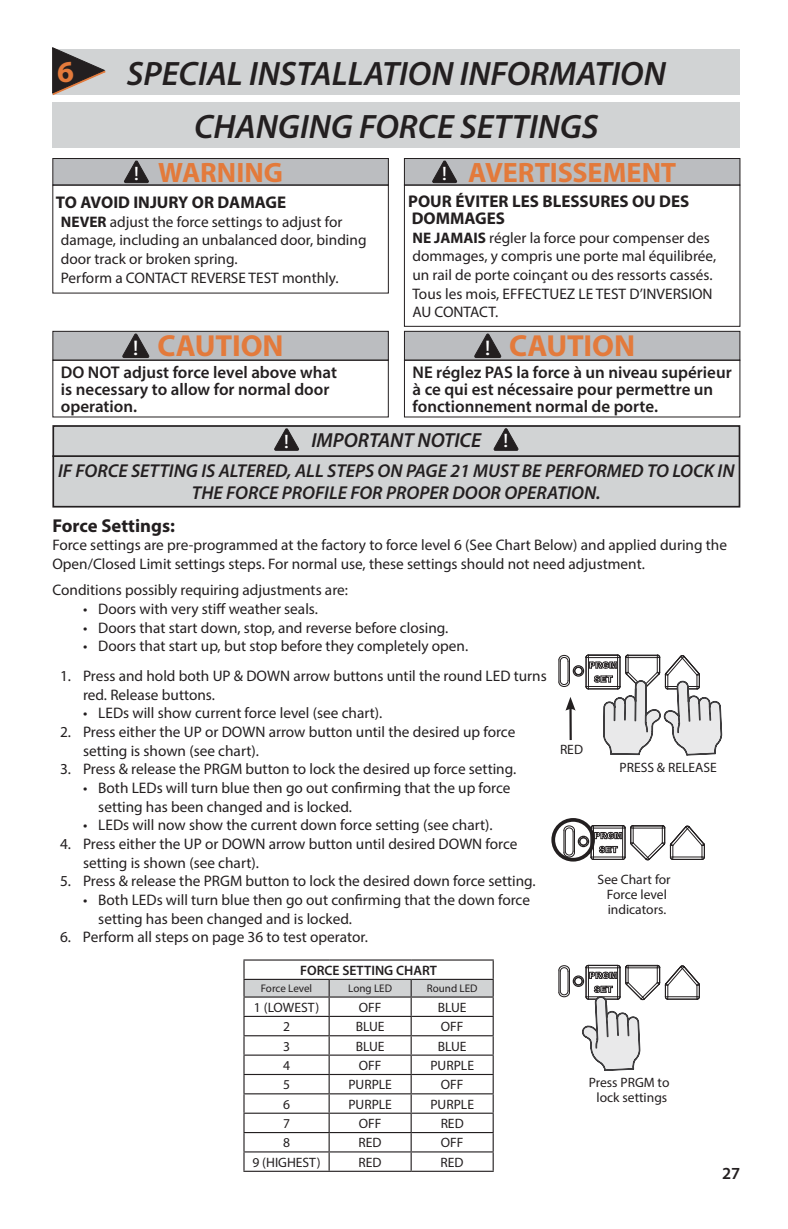
<style>
.page{position:relative;width:788px;height:1229px;background:#fff}
.page>*{position:absolute;margin:0;border:0;box-sizing:border-box;transform-origin:0 0}
.t1{font:italic 600 33.95px "Myriad Pro";color:#231f20}
.t2{font:700 30.62px "Myriad Pro";letter-spacing:-.005em;color:#e37a3b}
.t3{font:700 28.18px "Myriad Pro";letter-spacing:-.005em;color:#e37a3b}
.t4{font:italic 600 20.3px "Myriad Pro";color:#231f20}
.t5{font:19.6px "Myriad Pro";color:#fff;scale:1.2 1}
.t6{font:italic 600 18.72px/22.1px "Myriad Pro";color:#231f20;text-align:center}
.t7{font:700 18.72px "Myriad Pro";color:#231f20}
.t8{font:600 16.97px/17px "Myriad Pro";color:#231f20}
.t9{font:700 16.97px/17px "Myriad Pro";color:#231f20}
.t10{font:15.22px/18.7px "Myriad Pro";color:#231f20}
.t11{font:13.65px/15.2px "Myriad Pro";color:#231f20;text-align:center}
.t12{font:600 13.65px "Myriad Pro";color:#231f20}
.t13{font:11.03px "Myriad Pro";color:#231f20}
.s1{font-weight:400;font-size:19.6px;color:#fff}
.s2{font-weight:700}
.s3{font-weight:400;font-size:21.18px;color:#fff}
</style>
<div class="page">
<div style="left:52px;top:49px;width:688px;height:46px;background:#d1d3d4"></div>
<svg style="left:52px;top:47px;width:53px;height:48px"></svg>
<hr style="left:243px;top:959px;width:86px;height:1px;background:#231f20">
<hr style="left:329px;top:959px;width:82px;height:1px;background:#231f20">
<hr style="left:411px;top:959px;width:82px;height:1px;background:#231f20">
<svg style="left:243px;top:960px;width:250px;height:210px"></svg>
<hr style="left:243px;top:1170px;width:168px;height:1px;background:#231f20">
<hr style="left:411px;top:1170px;width:82px;height:1px;background:#231f20">
<div style="left:53px;top:331px;width:335px;height:29px;background:#bbbdc0"></div>
<div style="left:52px;top:331px;width:337px;height:29px;border:1px solid #231f20"></div>
<svg style="left:122px;top:334px;width:27px;height:24px"></svg>
<div style="left:52px;top:360px;width:337px;height:57px;border:1px solid #231f20"></div>
<div style="left:404px;top:331px;width:335px;height:29px;background:#bbbdc0"></div>
<div style="left:404px;top:331px;width:336px;height:29px;border:1px solid #231f20"></div>
<svg style="left:474px;top:334px;width:27px;height:24px"></svg>
<div style="left:404px;top:360px;width:336px;height:57px;border:1px solid #231f20"></div>
<div style="left:52px;top:102px;width:688px;height:46px;background:#d1d3d4"></div>
<hr style="left:569px;top:707px;width:2px;height:33px;background:#231f20">
<svg style="left:565px;top:697px;width:10px;height:14px"></svg>
<div style="left:574px;top:667px;width:8px;height:8px;border:1px solid #231f20;border-radius:50%"></div>
<div style="left:574px;top:666px;width:8px;height:9px;border:1px solid #231f20;border-radius:50%"></div>
<svg style="left:558px;top:654px;width:12px;height:33px"></svg>
<div style="left:572px;top:665px;width:12px;height:11px;border:1px solid #231f20;border-radius:50%"></div>
<svg style="left:585px;top:654px;width:136px;height:102px"></svg>
<div style="left:579px;top:837px;width:8px;height:8px;border:1px solid #231f20;border-radius:50%"></div>
<svg style="left:590px;top:825px;width:115px;height:36px"></svg>
<svg style="left:563px;top:825px;width:12px;height:31px"></svg>
<div style="left:577px;top:835px;width:12px;height:12px;border:1px solid #231f20;border-radius:50%"></div>
<div style="left:574px;top:977px;width:8px;height:8px;border:1px solid #231f20;border-radius:50%"></div>
<svg style="left:558px;top:965px;width:12px;height:32px"></svg>
<div style="left:572px;top:975px;width:12px;height:12px;border:1px solid #231f20;border-radius:50%"></div>
<svg style="left:581px;top:964px;width:119px;height:107px"></svg>
<div style="left:551px;top:818px;width:44px;height:43px;border:4px solid #231f20;border-radius:50%"></div>
<div style="left:53px;top:158px;width:335px;height:27px;background:#bbbdc0"></div>
<div style="left:52px;top:158px;width:336px;height:27px;border:1px solid #231f20"></div>
<svg style="left:124px;top:161px;width:25px;height:22px"></svg>
<div style="left:52px;top:185px;width:336px;height:108px;border:1px solid #231f20"></div>
<div style="left:404px;top:158px;width:335px;height:27px;background:#bbbdc0"></div>
<div style="left:404px;top:158px;width:336px;height:27px;border:1px solid #231f20"></div>
<div style="left:404px;top:185px;width:336px;height:142px;border:1px solid #231f20"></div>
<svg style="left:432px;top:161px;width:25px;height:22px"></svg>
<div style="left:53px;top:426px;width:686px;height:81px;background:#d1d3d4"></div>
<div style="left:52px;top:425px;width:688px;height:82px;border:2px solid #231f20"></div>
<svg style="left:274px;top:428px;width:25px;height:23px"></svg>
<svg style="left:493px;top:428px;width:25px;height:23px"></svg>
<hr style="left:53px;top:455px;width:685px;height:2px;background:#231f20">
<h2 class="t2" style="left:57px;top:60px;width:18px">6</h2>
<h1 class="t1" style="left:127px;top:60px;width:540px">SPECIAL INSTALLATION INFORMATION</h1>
<h1 class="t1" style="left:194px;top:114px;width:406px">CHANGING FORCE SETTINGS</h1>
<h3 class="t3" style="left:134px;top:161px;width:151px"><span class="s1">!</span> WARNING</h3>
<p class="t9" style="left:56px;top:195px;width:231px">TO AVOID INJURY OR DAMAGE</p>
<p class="t10" style="left:61px;top:214px;width:307px"><span class="s2">NEVER</span> adjust the force settings to adjust for damage, including an unbalanced door, binding door track or broken spring.<br>Perform a CONTACT REVERSE TEST monthly.</p>
<h2 class="t2" style="left:133px;top:334px;width:152px"><span class="s3">!</span> CAUTION</h2>
<p class="t8" style="left:61px;top:365px;width:277px">DO NOT adjust force level above what is necessary to allow for normal door operation.</p>
<h3 class="t3" style="left:468px;top:161px;width:210px">AVERTISSEMENT</h3>
<p class="t9" style="left:408px;top:194px;width:282px">POUR ÉVITER LES BLESSURES OU DES<br>DOMMAGES</p>
<p class="t10" style="left:412px;top:230px;width:305px"><span class="s2">NE JAMAIS</span> régler la force pour compenser des dommages, y compris une porte mal équilibrée, un rail de porte coinçant ou des ressorts cassés.<br>Tous les mois, EFFECTUEZ LE TEST D’INVERSION AU CONTACT.</p>
<p class="t5" style="left:442px;top:166px;width:6px">!</p>
<h2 class="t2" style="left:485px;top:334px;width:152px"><span class="s3">!</span> CAUTION</h2>
<p class="t8" style="left:412px;top:365px;width:321px">NE réglez PAS la force à un niveau supérieur à ce qui est nécessaire pour permettre un fonctionnement normal de porte.</p>
<h3 class="t4" style="left:311px;top:433px;width:171px">IMPORTANT NOTICE</h3>
<p class="t6" style="left:58px;top:462px;width:678px">IF FORCE SETTING IS ALTERED, ALL STEPS ON PAGE 21 MUST BE PERFORMED TO LOCK IN<br>THE FORCE PROFILE FOR PROPER DOOR OPERATION.</p>
<p class="t5" style="left:284px;top:434px;width:6px">!</p>
<p class="t5" style="left:503px;top:433px;width:6px">!</p>
<p class="t7" style="left:52px;top:518px;width:124px">Force Settings:</p>
<p class="t10" style="left:52px;top:537px;width:676px">Force settings are pre-programmed at the factory to force level 6 (See Chart Below) and applied during the<br>Open/Closed Limit settings steps. For normal use, these settings should not need adjustment.</p>
<p class="t10" style="left:52px;top:582px;width:297px">Conditions possibly requiring adjustments are:</p>
<p class="t10" style="left:83px;top:601px;width:236px">• Doors with very stiff weather seals.</p>
<p class="t10" style="left:83px;top:619px;width:367px">• Doors that start down, stop, and reverse before closing.</p>
<p class="t10" style="left:83px;top:638px;width:386px">• Doors that start up, but stop before they completely open.</p>
<p class="t10" style="left:83px;top:668px;width:465px;text-indent:-23px">1. Press and hold both UP &amp; DOWN arrow buttons until the round LED turns red. Release buttons.</p>
<p class="t10" style="left:83px;top:705px;width:301px">• LEDs will show current force level (see chart).</p>
<p class="t10" style="left:83px;top:724px;width:434px;text-indent:-23px">2. Press either the UP or DOWN arrow button until the desired up force setting is shown (see chart).</p>
<p class="t10" style="left:60px;top:761px;width:457px">3. Press &amp; release the PRGM button to lock the desired up force setting.</p>
<p class="t10" style="left:98px;top:780px;width:413px;text-indent:-15px">• Both LEDs will turn blue then go out confirming that the up force setting has been changed and is locked.</p>
<p class="t10" style="left:83px;top:817px;width:411px">• LEDs will now show the current down force setting (see chart).</p>
<p class="t10" style="left:83px;top:836px;width:436px;text-indent:-23px">4. Press either the UP or DOWN arrow button until desired DOWN force setting is shown (see chart).</p>
<p class="t10" style="left:60px;top:873px;width:477px">5. Press &amp; release the PRGM button to lock the desired down force setting.</p>
<p class="t10" style="left:98px;top:892px;width:433px;text-indent:-15px">• Both LEDs will turn blue then go out confirming that the down force setting has been changed and is locked.</p>
<p class="t10" style="left:60px;top:929px;width:309px">6. Perform all steps on page 36 to test operator.</p>
<p class="t11" style="left:560px;top:742px;width:25px">RED</p>
<p class="t11" style="left:619px;top:761px;width:99px">PRESS &amp; RELEASE</p>
<p class="t11" style="left:597px;top:872px;width:75px">See Chart for<br>Force level indicators.</p>
<p class="t12" style="left:300px;top:965px;width:138px">FORCE SETTING CHART</p>
<p class="t13" style="left:261px;top:984px;width:53px">Force Level</p>
<p class="t13" style="left:348px;top:984px;width:45px">Long LED</p>
<p class="t13" style="left:427px;top:984px;width:52px">Round LED</p>
<p class="t11" style="left:254px;top:1001px;width:67px">1 (LOWEST)</p>
<p class="t11" style="left:359px;top:1001px;width:24px">OFF</p>
<p class="t11" style="left:438px;top:1001px;width:30px">BLUE</p>
<p class="t11" style="left:283px;top:1020px;width:8px">2</p>
<p class="t11" style="left:356px;top:1020px;width:30px">BLUE</p>
<p class="t11" style="left:441px;top:1020px;width:24px">OFF</p>
<p class="t11" style="left:283px;top:1039px;width:8px">3</p>
<p class="t11" style="left:356px;top:1039px;width:30px">BLUE</p>
<p class="t11" style="left:438px;top:1039px;width:30px">BLUE</p>
<p class="t11" style="left:283px;top:1059px;width:8px">4</p>
<p class="t11" style="left:359px;top:1059px;width:24px">OFF</p>
<p class="t11" style="left:430px;top:1059px;width:45px">PURPLE</p>
<p class="t11" style="left:283px;top:1078px;width:8px">5</p>
<p class="t11" style="left:348px;top:1078px;width:45px">PURPLE</p>
<p class="t11" style="left:441px;top:1078px;width:24px">OFF</p>
<p class="t11" style="left:283px;top:1097px;width:8px">6</p>
<p class="t11" style="left:348px;top:1097px;width:45px">PURPLE</p>
<p class="t11" style="left:430px;top:1097px;width:45px">PURPLE</p>
<p class="t11" style="left:283px;top:1117px;width:8px">7</p>
<p class="t11" style="left:359px;top:1117px;width:24px">OFF</p>
<p class="t11" style="left:440px;top:1117px;width:25px">RED</p>
<p class="t11" style="left:283px;top:1136px;width:8px">8</p>
<p class="t11" style="left:358px;top:1136px;width:25px">RED</p>
<p class="t11" style="left:441px;top:1136px;width:24px">OFF</p>
<p class="t11" style="left:252px;top:1155px;width:70px">9 (HIGHEST)</p>
<p class="t11" style="left:358px;top:1155px;width:25px">RED</p>
<p class="t11" style="left:440px;top:1155px;width:25px">RED</p>
<p class="t11" style="left:588px;top:1076px;width:82px">Press PRGM to lock settings</p>
<p class="t8" style="left:722px;top:1166px;width:20px">27</p>
</div>
